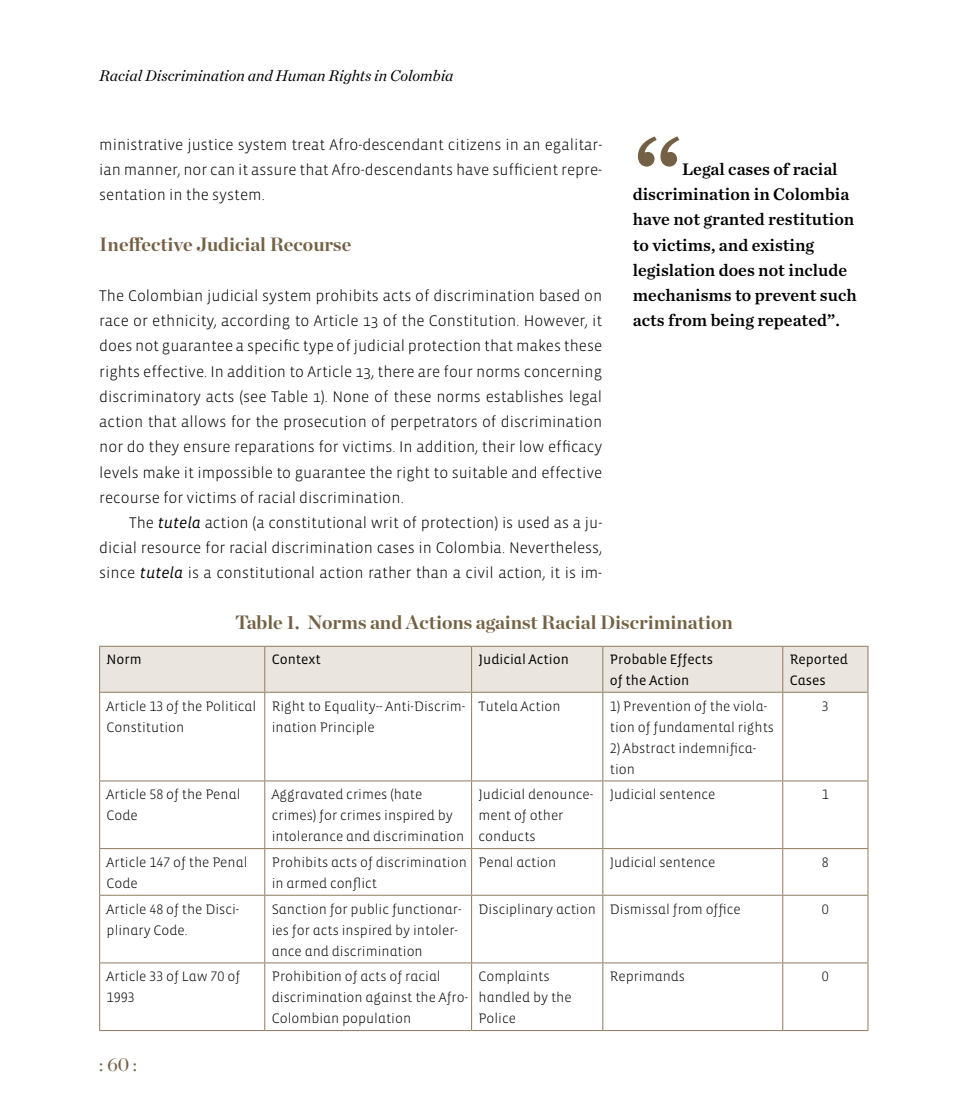
<style>
.page{position:relative;width:968px;height:1117px;background:#fff}
.page>*{position:absolute;margin:0;border:0;box-sizing:border-box;transform-origin:0 0}
.t1{font:105px "Chronicle Text G1 Semi";color:#746044}
.t2{font:700 19.25px "Chronicle Display";color:#746044}
.t3{font:19.25px "Chronicle Display";color:#746044}
.t4{font:17.5px/25.2px "Chronicle Text G1 Semi";color:#000}
.t5{font:300 15.75px/25.2px "Vista Sans";color:#000;text-align:justify}
.t6{font:italic 15.75px "Chronicle Deck";color:#000}
.t7{font:300 14px/21px "Vista Sans Alt";color:#000}
.t8{font:14px/21px "Vista Sans Alt";color:#000}
.s1{font-family:"Vista Sans Alt Book Ita";font-weight:400}
</style>
<div class="page">
<div style="left:100px;top:646px;width:767px;height:45px;background:#eae5df"></div>
<hr style="left:264px;top:646px;width:1px;height:45px;background:#907b61">
<hr style="left:471px;top:646px;width:1px;height:45px;background:#907b61">
<hr style="left:602px;top:646px;width:1px;height:45px;background:#907b61">
<hr style="left:782px;top:646px;width:1px;height:45px;background:#907b61">
<hr style="left:264px;top:692px;width:1px;height:88px;background:#907b61">
<hr style="left:471px;top:692px;width:1px;height:88px;background:#907b61">
<hr style="left:602px;top:692px;width:1px;height:88px;background:#907b61">
<hr style="left:782px;top:692px;width:1px;height:88px;background:#907b61">
<hr style="left:99px;top:780px;width:166px;height:1px;background:#907b61">
<hr style="left:265px;top:780px;width:206px;height:1px;background:#907b61">
<hr style="left:264px;top:781px;width:1px;height:67px;background:#907b61">
<hr style="left:471px;top:780px;width:131px;height:1px;background:#907b61">
<hr style="left:471px;top:781px;width:1px;height:67px;background:#907b61">
<hr style="left:602px;top:780px;width:180px;height:1px;background:#907b61">
<hr style="left:602px;top:781px;width:1px;height:67px;background:#907b61">
<hr style="left:782px;top:780px;width:86px;height:1px;background:#907b61">
<hr style="left:782px;top:781px;width:1px;height:67px;background:#907b61">
<hr style="left:99px;top:848px;width:166px;height:1px;background:#907b61">
<hr style="left:265px;top:848px;width:206px;height:1px;background:#907b61">
<hr style="left:264px;top:848px;width:1px;height:46px;background:#907b61">
<hr style="left:471px;top:848px;width:131px;height:1px;background:#907b61">
<hr style="left:471px;top:848px;width:1px;height:46px;background:#907b61">
<hr style="left:602px;top:848px;width:180px;height:1px;background:#907b61">
<hr style="left:602px;top:848px;width:1px;height:46px;background:#907b61">
<hr style="left:782px;top:848px;width:86px;height:1px;background:#907b61">
<hr style="left:782px;top:848px;width:1px;height:46px;background:#907b61">
<hr style="left:99px;top:894px;width:166px;height:1px;background:#907b61">
<hr style="left:265px;top:894px;width:206px;height:1px;background:#907b61">
<hr style="left:264px;top:895px;width:1px;height:67px;background:#907b61">
<hr style="left:471px;top:894px;width:131px;height:1px;background:#907b61">
<hr style="left:471px;top:895px;width:1px;height:67px;background:#907b61">
<hr style="left:602px;top:894px;width:180px;height:1px;background:#907b61">
<hr style="left:602px;top:895px;width:1px;height:67px;background:#907b61">
<hr style="left:782px;top:894px;width:86px;height:1px;background:#907b61">
<hr style="left:782px;top:895px;width:1px;height:67px;background:#907b61">
<hr style="left:99px;top:962px;width:166px;height:1px;background:#907b61">
<hr style="left:265px;top:962px;width:206px;height:1px;background:#907b61">
<hr style="left:264px;top:963px;width:1px;height:66px;background:#907b61">
<hr style="left:471px;top:962px;width:131px;height:1px;background:#907b61">
<hr style="left:471px;top:963px;width:1px;height:66px;background:#907b61">
<hr style="left:602px;top:962px;width:180px;height:1px;background:#907b61">
<hr style="left:602px;top:963px;width:1px;height:66px;background:#907b61">
<hr style="left:782px;top:962px;width:86px;height:1px;background:#907b61">
<hr style="left:782px;top:963px;width:1px;height:66px;background:#907b61">
<hr style="left:99px;top:645px;width:166px;height:1px;background:#907b61">
<hr style="left:99px;top:646px;width:1px;height:46px;background:#907b61">
<hr style="left:265px;top:645px;width:206px;height:1px;background:#907b61">
<hr style="left:471px;top:645px;width:131px;height:1px;background:#907b61">
<hr style="left:602px;top:645px;width:180px;height:1px;background:#907b61">
<hr style="left:782px;top:645px;width:86px;height:1px;background:#907b61">
<hr style="left:867px;top:646px;width:1px;height:46px;background:#907b61">
<hr style="left:100px;top:691px;width:165px;height:1px;background:#907b61">
<hr style="left:265px;top:691px;width:206px;height:1px;background:#907b61">
<hr style="left:471px;top:691px;width:131px;height:1px;background:#907b61">
<hr style="left:602px;top:691px;width:180px;height:1px;background:#907b61">
<hr style="left:782px;top:691px;width:85px;height:1px;background:#907b61">
<hr style="left:99px;top:692px;width:1px;height:88px;background:#907b61">
<hr style="left:867px;top:692px;width:1px;height:88px;background:#907b61">
<hr style="left:99px;top:781px;width:1px;height:67px;background:#907b61">
<hr style="left:867px;top:781px;width:1px;height:67px;background:#907b61">
<hr style="left:99px;top:848px;width:1px;height:46px;background:#907b61">
<hr style="left:867px;top:848px;width:1px;height:46px;background:#907b61">
<hr style="left:99px;top:895px;width:1px;height:67px;background:#907b61">
<hr style="left:867px;top:895px;width:1px;height:67px;background:#907b61">
<hr style="left:99px;top:963px;width:1px;height:66px;background:#907b61">
<hr style="left:867px;top:963px;width:1px;height:66px;background:#907b61">
<hr style="left:99px;top:1029px;width:166px;height:1px;background:#907b61">
<hr style="left:265px;top:1029px;width:206px;height:1px;background:#907b61">
<hr style="left:471px;top:1029px;width:131px;height:1px;background:#907b61">
<hr style="left:602px;top:1029px;width:180px;height:1px;background:#907b61">
<hr style="left:782px;top:1029px;width:86px;height:1px;background:#907b61">
<p class="t6" style="left:99px;top:64px;width:356px">Racial Discrimination and Human Rights in Colombia</p>
<p class="t5" style="left:99px;top:132px;width:504px">ministrative justice system treat Afro-descendant citizens in an egalitar&shy;ian manner, nor can it assure that Afro-descendants have sufficient repre&shy;sentation in the system.</p>
<p class="t2" style="left:99px;top:228px;width:253px">Ineffective Judicial Recourse</p>
<p class="t5" style="left:99px;top:283px;width:504px">The Colombian judicial system prohibits acts of discrimination based on race or ethnicity, according to Article 13 of the Constitution. However, it does not guarantee a specific type of judicial protection that makes these rights effective. In addition to Article 13, there are four norms concerning discriminatory acts (see Table 1). None of these norms establishes legal action that allows for the prosecution of perpetrators of discrimination nor do they ensure reparations for victims. In addition, their low efficacy levels make it impossible to guarantee the right to suitable and effective recourse for victims of racial discrimination.</p>
<p class="t5" style="left:99px;top:510px;width:504px;text-indent:30px">The <span class="s1">tutela</span> action (a constitutional writ of protection) is used as a ju&shy;dicial resource for racial discrimination cases in Colombia. Nevertheless, since <span class="s1">tutela</span> is a constitutional action rather than a civil action, it is im-</p>
<h1 class="t1" style="left:632px;top:91px;width:51px">“</h1>
<p class="t4" style="left:632px;top:155px;width:225px;text-indent:49px">Legal cases of racial discrimination in Colombia have not granted restitution to victims, and existing legislation does not include mechanisms to prevent such acts from being repeated”.</p>
<p class="t2" style="left:235px;top:606px;width:499px">Table 1. Norms and Actions against Racial Discrimination</p>
<p class="t8" style="left:107px;top:649px;width:37px">Norm</p>
<p class="t8" style="left:272px;top:649px;width:51px">Context</p>
<p class="t8" style="left:478px;top:649px;width:92px">Judicial Action</p>
<p class="t8" style="left:609px;top:649px;width:105px">Probable Effects of the Action</p>
<p class="t8" style="left:789px;top:649px;width:60px">Reported<br>Cases</p>
<p class="t7" style="left:107px;top:695px;width:151px">Article 13 of the Political<br>Constitution</p>
<p class="t7" style="left:272px;top:695px;width:195px">Right to Equality-- Anti-Discrim&shy;ination Principle</p>
<p class="t7" style="left:478px;top:695px;width:83px">Tutela Action</p>
<p class="t7" style="left:609px;top:695px;width:166px">1) Prevention of the viola&shy;tion of fundamental rights</p>
<p class="t7" style="left:609px;top:737px;width:148px">2) Abstract indemnifica&shy;tion</p>
<p class="t7" style="left:821px;top:695px;width:8px">3</p>
<p class="t7" style="left:107px;top:784px;width:135px">Article 58 of the Penal<br>Code</p>
<p class="t7" style="left:272px;top:784px;width:194px">Aggravated crimes (hate crimes) for crimes inspired by intolerance and discrimination</p>
<p class="t7" style="left:478px;top:784px;width:116px">Judicial denounce&shy;ment of other conducts</p>
<p class="t7" style="left:609px;top:784px;width:107px">Judicial sentence</p>
<p class="t7" style="left:821px;top:784px;width:8px">1</p>
<p class="t7" style="left:107px;top:851px;width:142px">Article 147 of the Penal<br>Code</p>
<p class="t7" style="left:272px;top:851px;width:196px">Prohibits acts of discrimination in armed conflict</p>
<p class="t7" style="left:478px;top:851px;width:79px">Penal action</p>
<p class="t7" style="left:609px;top:851px;width:107px">Judicial sentence</p>
<p class="t7" style="left:821px;top:851px;width:8px">8</p>
<p class="t7" style="left:107px;top:898px;width:134px">Article 48 of the Disci&shy;plinary Code.</p>
<p class="t7" style="left:272px;top:898px;width:191px">Sanction for public functionar&shy;ies for acts inspired by intoler&shy;ance and discrimination</p>
<p class="t7" style="left:478px;top:898px;width:263px">Disciplinary action Dismissal from office</p>
<p class="t7" style="left:821px;top:898px;width:8px">0</p>
<p class="t7" style="left:107px;top:966px;width:135px">Article 33 of Law 70 of<br>1993</p>
<p class="t7" style="left:272px;top:966px;width:198px">Prohibition of acts of racial discrimination against the Afro-<br>Colombian population</p>
<p class="t7" style="left:478px;top:966px;width:94px">Complaints handled by the<br>Police</p>
<p class="t7" style="left:609px;top:966px;width:77px">Reprimands</p>
<p class="t7" style="left:821px;top:966px;width:8px">0</p>
<p class="t3" style="left:99px;top:1048px;width:39px">: 60 :</p>
</div>
